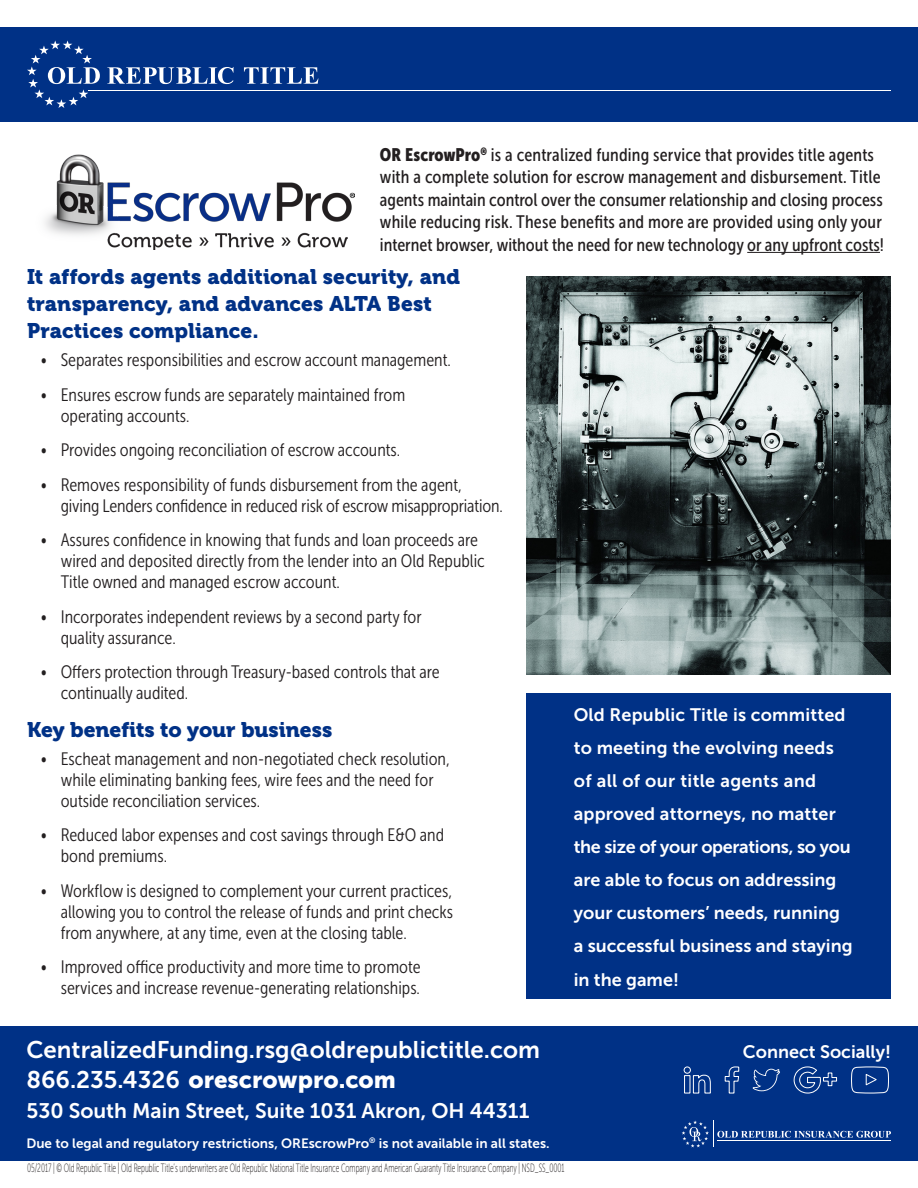
<style>
.page{position:relative;width:918px;height:1188px;background:#fff}
.page>*{position:absolute;margin:0;border:0;box-sizing:border-box;transform-origin:0 0}
.t1{font:24px "Museo Sans 700";color:#fff}
.t2{font:24px "Museo Sans 900";color:#fff}
.t3{font:21px/27px "Museo 900";letter-spacing:.005em;color:#003186}
.t4{font:21px "Museo Sans 700";color:#fff}
.t5{font:18px/21px "Museo Sans Cond 300";color:#231f20}
.t6{font:18px/22.5px "Museo Sans Cond 500";letter-spacing:.005em;color:#231f20}
.t7{font:18px/33.2px "Museo Sans 700";color:#fff}
.t8{font:13.5px "Museo Sans 700";color:#fff}
.t9{font:12px "Museo Sans Cond 100";color:#231f20;scale:.7 1}
.s1{font-family:"Museo Sans Cond 900"}
.s2{font-family:"Museo Sans 700"}
</style>
<div class="page">
<div style="left:0;top:1026px;width:918px;height:135px;background:#003186"></div>
<div style="left:0;top:27px;width:918px;height:95px;background:#003186"></div>
<svg style="left:682px;top:1120px;width:209px;height:28px"></svg>
<hr style="left:747px;top:252px;width:133px;height:1px;background:#231f20">
<svg style="left:107px;top:67px;width:126px;height:17px"></svg>
<svg style="left:244px;top:67px;width:74px;height:17px"></svg>
<svg style="left:27px;top:41px;width:73px;height:67px"></svg>
<hr style="left:88px;top:90px;width:803px;height:1px;background:#fff">
<div style="left:526px;top:694px;width:365px;height:305px;background:#003186"></div>
<img style="left:526px;top:277px;width:365px;height:398px">
<img style="left:45px;top:154px;width:309px;height:96px">
<svg style="left:753px;top:1069px;width:27px;height:22px"></svg>
<svg style="left:724px;top:1066px;width:16px;height:28px"></svg>
<svg style="left:794px;top:1066px;width:43px;height:28px"></svg>
<svg style="left:851px;top:1066px;width:38px;height:28px"></svg>
<svg style="left:684px;top:1066px;width:27px;height:28px"></svg>
<p class="t6" style="left:380px;top:143px;width:506px"><span class="s1">OR EscrowPro</span><sup>®</sup> is a centralized funding service that provides title agents with a complete solution for escrow management and disbursement. Title agents maintain control over the consumer relationship and closing process while reducing risk. These benefits and more are provided using only your internet browser, without the need for new technology or any upfront costs!</p>
<p class="t3" style="left:27px;top:264px;width:435px">It affords agents additional security, and transparency, and advances ALTA Best<br>Practices compliance.</p>
<p class="t5" style="left:40px;top:350px;width:412px">• Separates responsibilities and escrow account management.</p>
<p class="t5" style="left:61px;top:384px;width:346px;text-indent:-20px">• Ensures escrow funds are separately maintained from operating accounts.</p>
<p class="t5" style="left:40px;top:440px;width:361px">• Provides ongoing reconciliation of escrow accounts.</p>
<p class="t5" style="left:61px;top:474px;width:444px;text-indent:-20px">• Removes responsibility of funds disbursement from the agent, giving Lenders confidence in reduced risk of escrow misappropriation.</p>
<p class="t5" style="left:61px;top:530px;width:426px;text-indent:-20px">• Assures confidence in knowing that funds and loan proceeds are wired and deposited directly from the lender into an Old Republic<br>Title owned and managed escrow account.</p>
<p class="t5" style="left:61px;top:606px;width:362px;text-indent:-20px">• Incorporates independent reviews by a second party for quality assurance.</p>
<p class="t5" style="left:61px;top:662px;width:381px;text-indent:-20px">• Offers protection through Treasury-based controls that are continually audited.</p>
<p class="t3" style="left:27px;top:716px;width:307px">Key benefits to your business</p>
<p class="t5" style="left:61px;top:748px;width:391px;text-indent:-20px">• Escheat management and non-negotiated check resolution, while eliminating banking fees, wire fees and the need for outside reconciliation services.</p>
<p class="t5" style="left:61px;top:824px;width:385px;text-indent:-20px">• Reduced labor expenses and cost savings through E&amp;O and bond premiums.</p>
<p class="t5" style="left:61px;top:880px;width:394px;text-align:justify;text-indent:-20px">• Workflow is designed to complement your current practices, allowing you to control the release of funds and print checks from anywhere, at any time, even at the closing table.</p>
<p class="t5" style="left:40px;top:956px;width:382px;text-align:right">• Improved office productivity and more time to promote services and increase revenue-generating relationships.</p>
<p class="t7" style="left:574px;top:698px;width:280px">Old Republic Title is committed to meeting the evolving needs of all of our title agents and approved attorneys, no matter the size of your operations, so you are able to focus on addressing your customers’ needs, running a successful business and staying in the game!</p>
<p class="t1" style="left:26px;top:1036px;width:515px">CentralizedFunding.rsg@oldrepublictitle.com</p>
<p class="t7" style="left:743px;top:1035px;width:150px">Connect Socially!</p>
<p class="t2" style="left:26px;top:1065px;width:371px"><span class="s2">866.235.4326</span> orescrowpro.com</p>
<p class="t4" style="left:26px;top:1099px;width:504px">530 South Main Street, Suite 1031 Akron, OH 44311</p>
<p class="t8" style="left:26px;top:1135px;width:525px">Due to legal and regulatory restrictions, OREscrowPro<sup>®</sup> is not available in all states.</p>
<p class="t9" style="left:27px;top:1162px;width:770px">05/2017 | © Old Republic Title | Old Republic Title’s underwriters are Old Republic National Title Insurance Company and American Guaranty Title Insurance Company | NSD_SS_0001</p>
</div>
